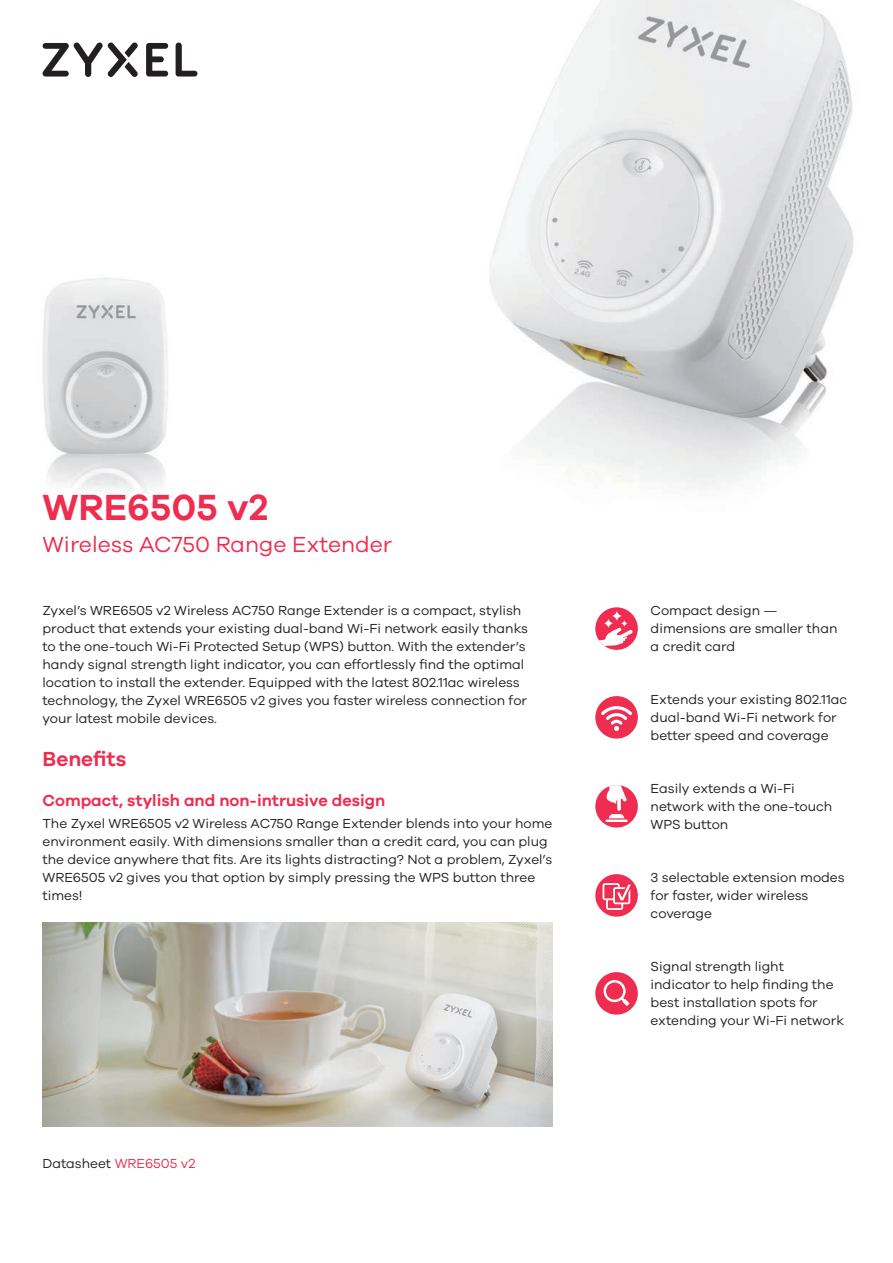
<style>
.page{position:relative;width:893px;height:1263px;background:#fff}
.page>*{position:absolute;margin:0;border:0;box-sizing:border-box;transform-origin:0 0}
.t1{font:600 37.5px "Galano Grotesque";color:#ee2d50}
.t2{font:22.5px "Galano Grotesque";color:#ee2d50}
.t3{font:600 21px "Galano Grotesque";color:#ee2d50}
.t4{font:600 16.5px "Galano Grotesque";color:#ee2d50}
.brand_2_0_intro_bene{font:13.5px/18px "Galano Grotesque";color:#231f20}
.brand_2_0_features{font:13.5px/18px "Galano Grotesque";color:#231f20}
.s1{color:#ee2d50}
</style>
<div class="page">
<svg style="left:176px;top:43px;width:21px;height:34px"></svg>
<svg style="left:146px;top:43px;width:22px;height:34px"></svg>
<svg style="left:42px;top:42px;width:96px;height:35px"></svg>
<img style="left:43px;top:278px;width:125px;height:216px">
<img style="left:43px;top:923px;width:510px;height:203px">
<img style="left:490px;top:0;width:364px;height:489px">
<div style="left:595px;top:696px;width:43px;height:43px;background:#ee2d50;border-radius:50%"></div>
<svg style="left:601px;top:706px;width:31px;height:25px"></svg>
<div style="left:595px;top:972px;width:43px;height:43px;background:#ee2d50;border-radius:50%"></div>
<svg style="left:604px;top:980px;width:26px;height:26px"></svg>
<div style="left:595px;top:785px;width:43px;height:42px;background:#ee2d50;border-radius:50%"></div>
<hr style="left:606px;top:819px;width:22px;height:3px;background:#fff">
<svg style="left:606px;top:785px;width:21px;height:33px"></svg>
<div style="left:595px;top:607px;width:43px;height:43px;background:#ee2d50;border-radius:50%"></div>
<svg style="left:612px;top:611px;width:10px;height:10px"></svg>
<svg style="left:599px;top:619px;width:34px;height:27px"></svg>
<div style="left:595px;top:874px;width:43px;height:43px;background:#ee2d50;border-radius:50%"></div>
<svg style="left:602px;top:883px;width:29px;height:27px"></svg>
<p class="t1" style="left:43px;top:485px;width:227px">WRE6505 v2</p>
<p class="t2" style="left:43px;top:531px;width:351px">Wireless AC750 Range Extender</p>
<p class="brand_2_0_intro_bene" style="left:43px;top:601px;width:487px">Zyxel’s WRE6505 v2 Wireless AC750 Range Extender is a compact, stylish product that extends your existing dual-band Wi-Fi network easily thanks to the one-touch Wi-Fi Protected Setup (WPS) button. With the extender’s handy signal strength light indicator, you can effortlessly find the optimal location to install the extender. Equipped with the latest 802.11ac wireless technology, the Zyxel WRE6505 v2 gives you faster wireless connection for your latest mobile devices.</p>
<p class="t3" style="left:43px;top:746px;width:85px">Benefits</p>
<p class="t4" style="left:43px;top:790px;width:344px">Compact, stylish and non-intrusive design</p>
<p class="brand_2_0_intro_bene" style="left:43px;top:814px;width:511px">The Zyxel WRE6505 v2 Wireless AC750 Range Extender blends into your home environment easily. With dimensions smaller than a credit card, you can plug the device anywhere that fits. Are its lights distracting? Not a problem, Zyxel’s WRE6505 v2 gives you that option by simply pressing the WPS button three times!</p>
<p class="brand_2_0_intro_bene" style="left:43px;top:1154px;width:154px">Datasheet <span class="s1">WRE6505 v2</span></p>
<p class="brand_2_0_features" style="left:651px;top:601px;width:188px">Compact design — dimensions are smaller than a credit card</p>
<p class="brand_2_0_features" style="left:651px;top:690px;width:198px">Extends your existing 802.11ac dual-band Wi-Fi network for better speed and coverage</p>
<p class="brand_2_0_features" style="left:651px;top:779px;width:183px">Easily extends a Wi-Fi network with the one-touch<br>WPS button</p>
<p class="brand_2_0_features" style="left:651px;top:868px;width:196px">3 selectable extension modes for faster, wider wireless coverage</p>
<p class="brand_2_0_features" style="left:651px;top:957px;width:195px">Signal strength light indicator to help finding the best installation spots for extending your Wi-Fi network</p>
</div>
